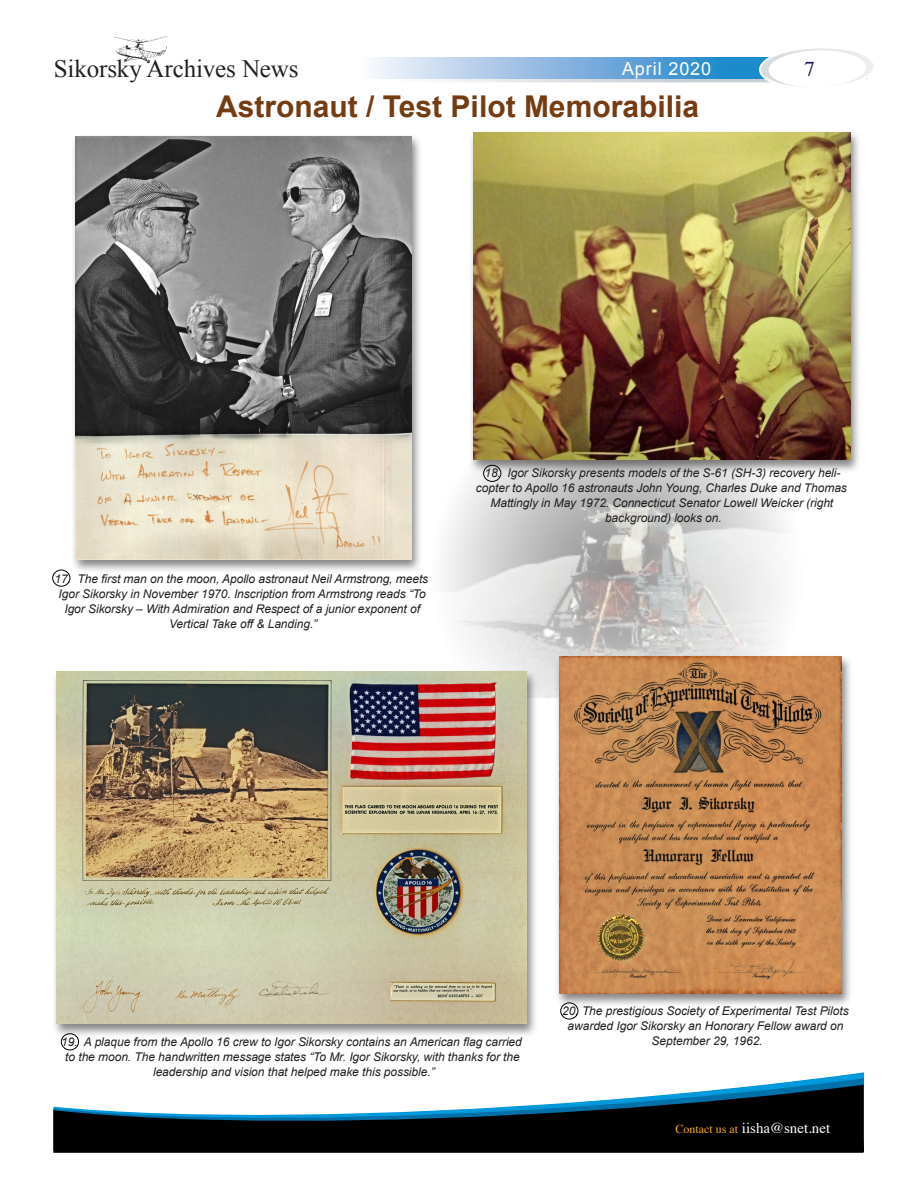
<style>
.page{position:relative;width:918px;height:1188px;background:#fff}
.page>*{position:absolute;margin:0;border:0;box-sizing:border-box;transform-origin:0 0}
.t1{font:700 30px "Arial";color:#743c13}
.t2{font:25.05px "Times New Roman";letter-spacing:-.005em;color:#231f20}
.t3{font:21px "Times";color:#1f1854}
.t4{font:18px "Arial";letter-spacing:.05em;color:#fff}
.t5{font:15px "Times";color:#fff}
.t6{font:italic 12px/15px "Arial";letter-spacing:-.005em;color:#231f20;text-align:center}
.s1{font-size:12px;color:#f9ac1f}
</style>
<div class="page">
<svg style="left:372px;top:48px;width:502px;height:39px"></svg>
<img style="left:114px;top:36px;width:53px;height:28px">
<svg style="left:762px;top:1078px;width:101px;height:7px"></svg>
<svg style="left:53px;top:1085px;width:810px;height:68px;fill:#000"></svg>
<img style="left:445px;top:473px;width:339px;height:225px">
<div style="left:554px;top:654px;width:299px;height:353px;background:#231f20;opacity:.55"></div>
<img style="left:559px;top:657px;width:283px;height:336px">
<div style="left:52px;top:669px;width:486px;height:369px;background:#231f20;opacity:.55"></div>
<img style="left:57px;top:672px;width:469px;height:352px">
<div style="left:71px;top:134px;width:352px;height:439px;background:#231f20;opacity:.55"></div>
<img style="left:76px;top:136px;width:335px;height:423px">
<div style="left:469px;top:129px;width:393px;height:344px;background:#231f20;opacity:.55"></div>
<img style="left:474px;top:132px;width:376px;height:327px">
<div style="left:483px;top:465px;width:18px;height:17px;border:1px solid #000;border-radius:50%"></div>
<div style="left:52px;top:570px;width:18px;height:16px;border:1px solid #000;border-radius:50%"></div>
<div style="left:561px;top:1003px;width:17px;height:16px;border:1px solid #000;border-radius:50%"></div>
<div style="left:61px;top:1034px;width:18px;height:16px;border:1px solid #000;border-radius:50%"></div>
<h2 class="t2" style="left:54px;top:52px;width:246px">Sikorsky Archives News</h2>
<h3 class="t4" style="left:622px;top:57px;width:91px">April 2020</h3>
<p class="t3" style="left:804px;top:49px;width:12px">7</p>
<p class="t1" style="left:216px;top:86px;width:484px">Astronaut / Test Pilot Memorabilia</p>
<p class="t6" style="left:54px;top:571px;width:375px">17. The first man on the moon, Apollo astronaut Neil Armstrong, meets Igor Sikorsky in November 1970. Inscription from Armstrong reads “To Igor Sikorsky – With Admiration and Respect of a junior exponent of Vertical Take off &amp; Landing.”</p>
<p class="t6" style="left:476px;top:466px;width:372px">18. Igor Sikorsky presents models of the S-61 (SH-3) recovery heli&shy;copter to Apollo 16 astronauts John Young, Charles Duke and Thomas Mattingly in May 1972. Connecticut Senator Lowell Weicker (right background) looks on.</p>
<p class="t6" style="left:61px;top:1034px;width:462px">19. A plaque from the Apollo 16 crew to Igor Sikorsky contains an American flag carried to the moon. The handwritten message states “To Mr. Igor Sikorsky, with thanks for the leadership and vision that helped make this possible.”</p>
<p class="t6" style="left:562px;top:1004px;width:288px">20. The prestigious Society of Experimental Test Pilots awarded Igor Sikorsky an Honorary Fellow award on<br>September 29, 1962.</p>
<p class="t5" style="left:676px;top:1114px;width:156px"><span class="s1">Contact us at</span> iisha@snet.net</p>
</div>
